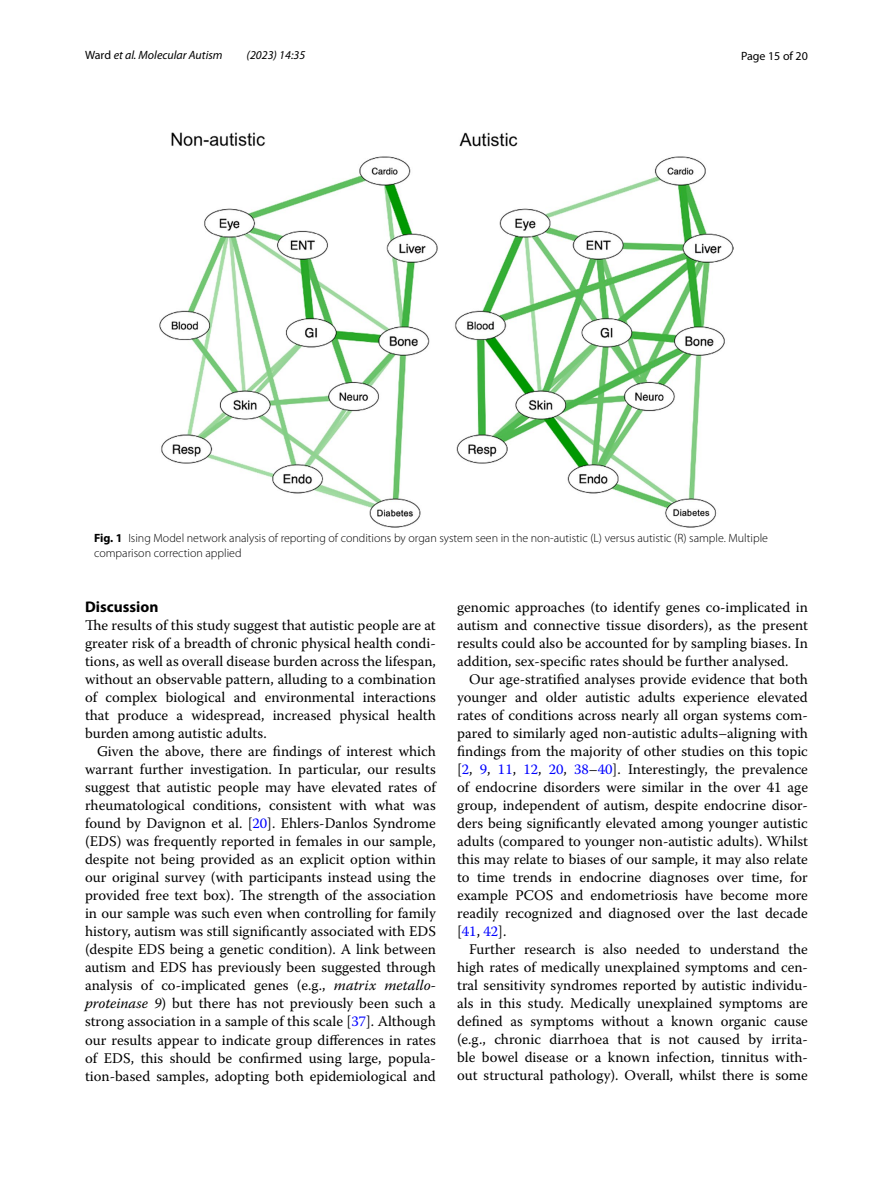
<style>
.page{position:relative;width:893px;height:1187px;background:#fff}
.page>*{position:absolute;margin:0;border:0;box-sizing:border-box;transform-origin:0 0}
.t1{font:700 15.45px "Myriad Pro";color:#000}
.t2{font:14.7px/18px "Warnock Pro";color:#000;text-align:justify}
.t3{font:300 12px/15px "Myriad Pro";color:#000}
.t4{font:italic 12px "Myriad Pro";color:#000}
.t5{font:12px "Myriad Pro";color:#000}
.s1{font-style:normal}
.s2{font-weight:700}
.s3{color:#00f}
.s4{font-style:italic}
</style>
<div class="page">
<img style="left:159px;top:133px;width:574px;height:394px">
<p class="t4" style="left:85px;top:48px;width:139px"><span class="s1">Ward</span> et al. Molecular Autism</p>
<p class="t4" style="left:247px;top:48px;width:60px">(2023) 14:35</p>
<p class="t5" style="left:741px;top:48px;width:68px">Page 15 of 20</p>
<p class="t3" style="left:94px;top:531px;width:675px"><span class="s2">Fig. 1</span> Ising Model network analysis of reporting of conditions by organ system seen in the non-autistic (L) versus autistic (R) sample. Multiple comparison correction applied</p>
<p class="t1" style="left:85px;top:597px;width:75px">Discussion</p>
<p class="t2" style="left:85px;top:616px;width:352px">The results of this study suggest that autistic people are at greater risk of a breadth of chronic physical health condi&shy;tions, as well as overall disease burden across the lifespan, without an observable pattern, alluding to a combination of complex biological and environmental interactions that produce a widespread, increased physical health burden among autistic adults.</p>
<p class="t2" style="left:85px;top:742px;width:352px;text-indent:12px">Given the above, there are findings of interest which warrant further investigation. In particular, our results suggest that autistic people may have elevated rates of rheumatological conditions, consistent with what was found by Davignon et al. [<span class="s3">20</span>]. Ehlers-Danlos Syndrome (EDS) was frequently reported in females in our sample, despite not being provided as an explicit option within our original survey (with participants instead using the provided free text box). The strength of the association in our sample was such even when controlling for family history, autism was still significantly associated with EDS (despite EDS being a genetic condition). A link between autism and EDS has previously been suggested through analysis of co-implicated genes (e.g., <span class="s4">matrix metallo&shy;proteinase 9</span>) but there has not previously been such a strong association in a sample of this scale [<span class="s3">37</span>]. Although our results appear to indicate group differences in rates of EDS, this should be confirmed using large, popula&shy;tion-based samples, adopting both epidemiological and</p>
<p class="t2" style="left:457px;top:597px;width:352px">genomic approaches (to identify genes co-implicated in autism and connective tissue disorders), as the present results could also be accounted for by sampling biases. In addition, sex-specific rates should be further analysed.</p>
<p class="t2" style="left:457px;top:669px;width:352px;text-indent:12px">Our age-stratified analyses provide evidence that both younger and older autistic adults experience elevated rates of conditions across nearly all organ systems com&shy;pared to similarly aged non-autistic adults–aligning with findings from the majority of other studies on this topic [<span class="s3">2</span>, <span class="s3">9</span>, <span class="s3">11</span>, <span class="s3">12</span>, <span class="s3">20</span>, <span class="s3">38</span>–<span class="s3">40</span>]. Interestingly, the prevalence of endocrine disorders were similar in the over 41 age group, independent of autism, despite endocrine disor&shy;ders being significantly elevated among younger autistic adults (compared to younger non-autistic adults). Whilst this may relate to biases of our sample, it may also relate to time trends in endocrine diagnoses over time, for example PCOS and endometriosis have become more readily recognized and diagnosed over the last decade [<span class="s3">41</span>, <span class="s3">42</span>].</p>
<p class="t2" style="left:457px;top:939px;width:352px;text-indent:12px">Further research is also needed to understand the high rates of medically unexplained symptoms and cen&shy;tral sensitivity syndromes reported by autistic individu&shy;als in this study. Medically unexplained symptoms are defined as symptoms without a known organic cause (e.g., chronic diarrhoea that is not caused by irrita&shy;ble bowel disease or a known infection, tinnitus with&shy;out structural pathology). Overall, whilst there is some</p>
</div>
